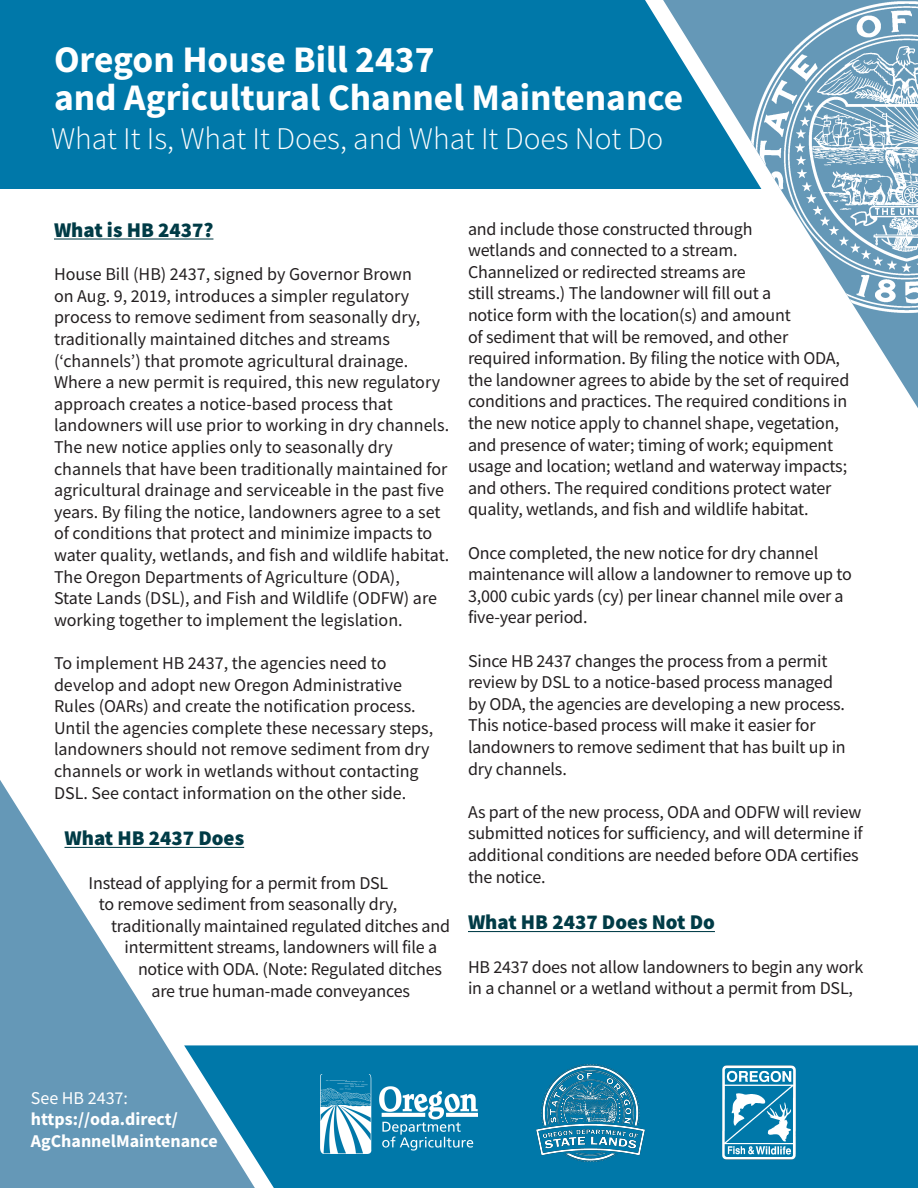
<style>
.page{position:relative;width:918px;height:1188px;background:#fff}
.page>*{position:absolute;margin:0;border:0;box-sizing:border-box;transform-origin:0 0}
.t1{font:700 37.5px/38.4px "Source Sans Pro";color:#fff}
.t2{font:300 31.5px "Source Sans Pro";color:#fff}
.t3{font:900 21px "Source Sans Pro";color:#003b46}
.t4{font:18px/21.6px "Source Sans Pro";letter-spacing:-.01em;color:#231f20}
.t5{font:700 18px/21.6px "Source Sans Pro";color:#fff}
.t6{font:18px "Source Sans Pro";color:#fff}
</style>
<div class="page">
<hr style="left:54px;top:238px;width:159px;height:2px;background:#003b46">
<hr style="left:468px;top:931px;width:247px;height:1px;background:#003b46">
<div style="left:0;top:0;width:663px;height:189px;background:#0078a9"></div>
<svg style="left:663px;top:0;width:255px;height:408px"></svg>
<img style="left:751px;top:0;width:167px;height:314px">
<div style="left:255px;top:1045px;width:663px;height:143px;background:#0078a9"></div>
<svg style="left:0;top:780px;width:255px;height:408px;fill:#6598b7"></svg>
<img style="left:321px;top:1074px;width:157px;height:79px">
<img style="left:537px;top:1065px;width:107px;height:97px">
<img style="left:721px;top:1065px;width:77px;height:95px">
<h1 class="t1" style="left:54px;top:39px;width:631px">Oregon House Bill 2437<br>and Agricultural Channel Maintenance</h1>
<h2 class="t2" style="left:51px;top:120px;width:614px">What It Is, What It Does, and What It Does Not Do</h2>
<p class="t3" style="left:54px;top:215px;width:161px">What is HB 2437?</p>
<p class="t4" style="left:54px;top:263px;width:397px">House Bill (HB) 2437, signed by Governor Brown<br>on Aug. 9, 2019, introduces a simpler regulatory process to remove sediment from seasonally dry, traditionally maintained ditches and streams (‘channels’) that promote agricultural drainage.<br>Where a new permit is required, this new regulatory approach creates a notice-based process that landowners will use prior to working in dry channels.<br>The new notice applies only to seasonally dry channels that have been traditionally maintained for agricultural drainage and serviceable in the past five years. By filing the notice, landowners agree to a set of conditions that protect and minimize impacts to water quality, wetlands, and fish and wildlife habitat.<br>The Oregon Departments of Agriculture (ODA),<br>State Lands (DSL), and Fish and Wildlife (ODFW) are working together to implement the legislation.</p>
<p class="t4" style="left:54px;top:652px;width:381px">To implement HB 2437, the agencies need to develop and adopt new Oregon Administrative Rules (OARs) and create the notification process.<br>Until the agencies complete these necessary steps, landowners should not remove sediment from dry channels or work in wetlands without contacting DSL. See contact information on the other side.</p>
<p class="t3" style="left:64px;top:824px;width:181px">What HB 2437 Does</p>
<p class="t4" style="left:88px;top:872px;width:301px">Instead of applying for a permit from DSL</p>
<p class="t4" style="left:99px;top:893px;width:300px">to remove sediment from seasonally dry,</p>
<p class="t4" style="left:111px;top:915px;width:341px">traditionally maintained regulated ditches and</p>
<p class="t4" style="left:124px;top:936px;width:314px">intermittent streams, landowners will file a</p>
<p class="t4" style="left:138px;top:958px;width:306px">notice with ODA. (Note: Regulated ditches</p>
<p class="t4" style="left:152px;top:980px;width:260px">are true human-made conveyances</p>
<p class="t4" style="left:468px;top:218px;width:383px">and include those constructed through<br>wetlands and connected to a stream.<br>Channelized or redirected streams are<br>still streams.) The landowner will fill out a<br>notice form with the location(s) and amount<br>of sediment that will be removed, and other required information. By filing the notice with ODA, the landowner agrees to abide by the set of required conditions and practices. The required conditions in the new notice apply to channel shape, vegetation, and presence of water; timing of work; equipment usage and location; wetland and waterway impacts; and others. The required conditions protect water quality, wetlands, and fish and wildlife habitat.</p>
<p class="t4" style="left:468px;top:542px;width:385px">Once completed, the new notice for dry channel maintenance will allow a landowner to remove up to 3,000 cubic yards (cy) per linear channel mile over a five-year period.</p>
<p class="t4" style="left:468px;top:650px;width:379px">Since HB 2437 changes the process from a permit review by DSL to a notice-based process managed by ODA, the agencies are developing a new process.<br>This notice-based process will make it easier for landowners to remove sediment that has built up in dry channels.</p>
<p class="t4" style="left:468px;top:801px;width:396px">As part of the new process, ODA and ODFW will review submitted notices for sufficiency, and will determine if additional conditions are needed before ODA certifies the notice.</p>
<p class="t3" style="left:468px;top:908px;width:248px">What HB 2437 Does Not Do</p>
<p class="t4" style="left:468px;top:956px;width:397px">HB 2437 does not allow landowners to begin any work in a channel or a wetland without a permit from DSL,</p>
<p class="t6" style="left:31px;top:1086px;width:99px">See HB 2437:</p>
<p class="t5" style="left:31px;top:1108px;width:188px">https://oda.direct/<br>AgChannelMaintenance</p>
</div>
